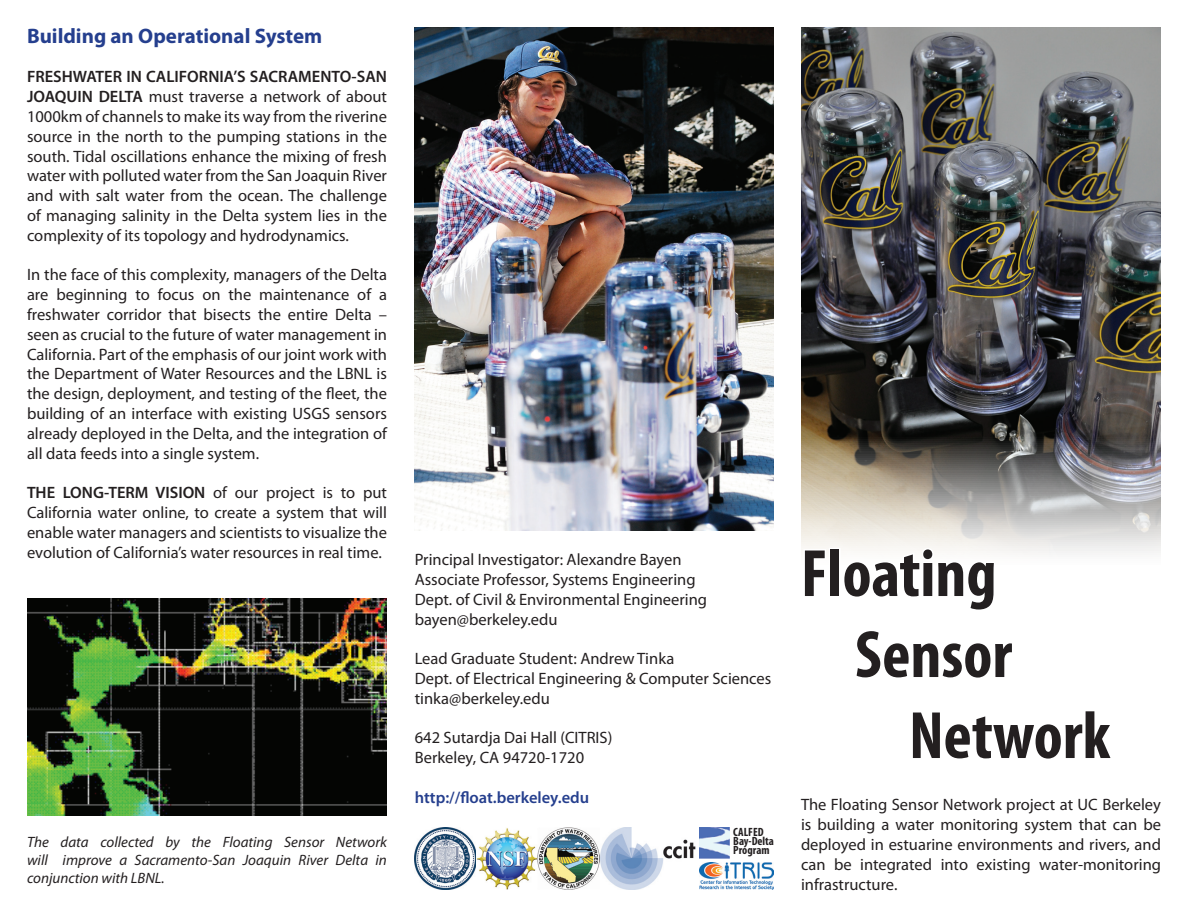
<style>
.page{position:relative;width:1188px;height:918px;background:#fff}
.page>*{position:absolute;margin:0;border:0;box-sizing:border-box;transform-origin:0 0}
.t1{font:700 condensed 67.5px "Myriad Pro";color:#231f20}
.t2{font:700 21px "Myriad Pro";color:#253f8e}
.t3{font:16.5px/19.8px "Myriad Pro";color:#231f20;text-align:justify}
.t4{font:600 16.5px "Myriad Pro";color:#253f8e}
.t5{font:italic 15px/18px "Myriad Pro";color:#231f20;text-align:justify}
.t6{font:700 condensed 12px/9px "Myriad Pro";color:#231f20}
.s1{font-weight:600}
</style>
<div class="page">
<img style="left:801px;top:27px;width:360px;height:526px">
<svg style="left:802px;top:548px;width:26px;height:5px"></svg>
<svg style="left:841px;top:546px;width:156px;height:7px"></svg>
<img style="left:601px;top:827px;width:95px;height:62px">
<img style="left:415px;top:827px;width:184px;height:62px">
<img style="left:699px;top:863px;width:75px;height:26px">
<img style="left:414px;top:28px;width:360px;height:502px">
<img style="left:27px;top:598px;width:360px;height:217px">
<img style="left:699px;top:827px;width:31px;height:31px">
<p class="t2" style="left:27px;top:22px;width:297px">Building an Operational System</p>
<p class="t3" style="left:27px;top:67px;width:362px"><span class="s1">FRESHWATER IN CALIFORNIA’S SACRAMENTO-SAN JOAQUIN DELTA</span> must traverse a network of about 1000km of channels to make its way from the riverine source in the north to the pumping stations in the south. Tidal oscillations enhance the mixing of fresh water with polluted water from the San Joaquin River and with salt water from the ocean. The challenge of managing salinity in the Delta system lies in the complexity of its topology and hydrodynamics.</p>
<p class="t3" style="left:27px;top:265px;width:362px">In the face of this complexity, managers of the Delta are beginning to focus on the maintenance of a freshwater corridor that bisects the entire Delta – seen as crucial to the future of water management in California. Part of the emphasis of our joint work with the Department of Water Resources and the LBNL is the design, deployment, and testing of the fleet, the building of an interface with existing USGS sensors already deployed in the Delta, and the integration of all data feeds into a single system.</p>
<p class="t3" style="left:27px;top:482px;width:362px"><span class="s1">THE LONG-TERM VISION</span> of our project is to put California water online, to create a system that will enable water managers and scientists to visualize the evolution of California’s water resources in real time.</p>
<p class="t3" style="left:415px;top:550px;width:294px;text-align:left">Principal Investigator: Alexandre Bayen Associate Professor, Systems Engineering Dept. of Civil &amp; Environmental Engineering bayen@berkeley.edu</p>
<p class="t3" style="left:415px;top:649px;width:358px;text-align:left">Lead Graduate Student: Andrew Tinka<br>Dept. of Electrical Engineering &amp; Computer Sciences tinka@berkeley.edu</p>
<p class="t3" style="left:415px;top:728px;width:199px">642 Sutardja Dai Hall (CITRIS)<br>Berkeley, CA 94720-1720</p>
<p class="t4" style="left:415px;top:787px;width:176px">http://float.berkeley.edu</p>
<p class="t5" style="left:27px;top:833px;width:362px">The data collected by the Floating Sensor Network will improve a Sacramento-San Joaquin River Delta in conjunction with LBNL.</p>
<p class="t6" style="left:733px;top:828px;width:42px">CALFED<br>Bay-Delta<br>Program</p>
<h1 class="t1" style="left:801px;top:531px;width:197px">Floating</h1>
<h1 class="t1" style="left:855px;top:612px;width:159px">Sensor</h1>
<h1 class="t1" style="left:909px;top:693px;width:203px">Network</h1>
<p class="t3" style="left:801px;top:795px;width:362px">The Floating Sensor Network project at UC Berkeley is building a water monitoring system that can be deployed in estuarine environments and rivers, and can be integrated into existing water-monitoring infrastructure.</p>
</div>
